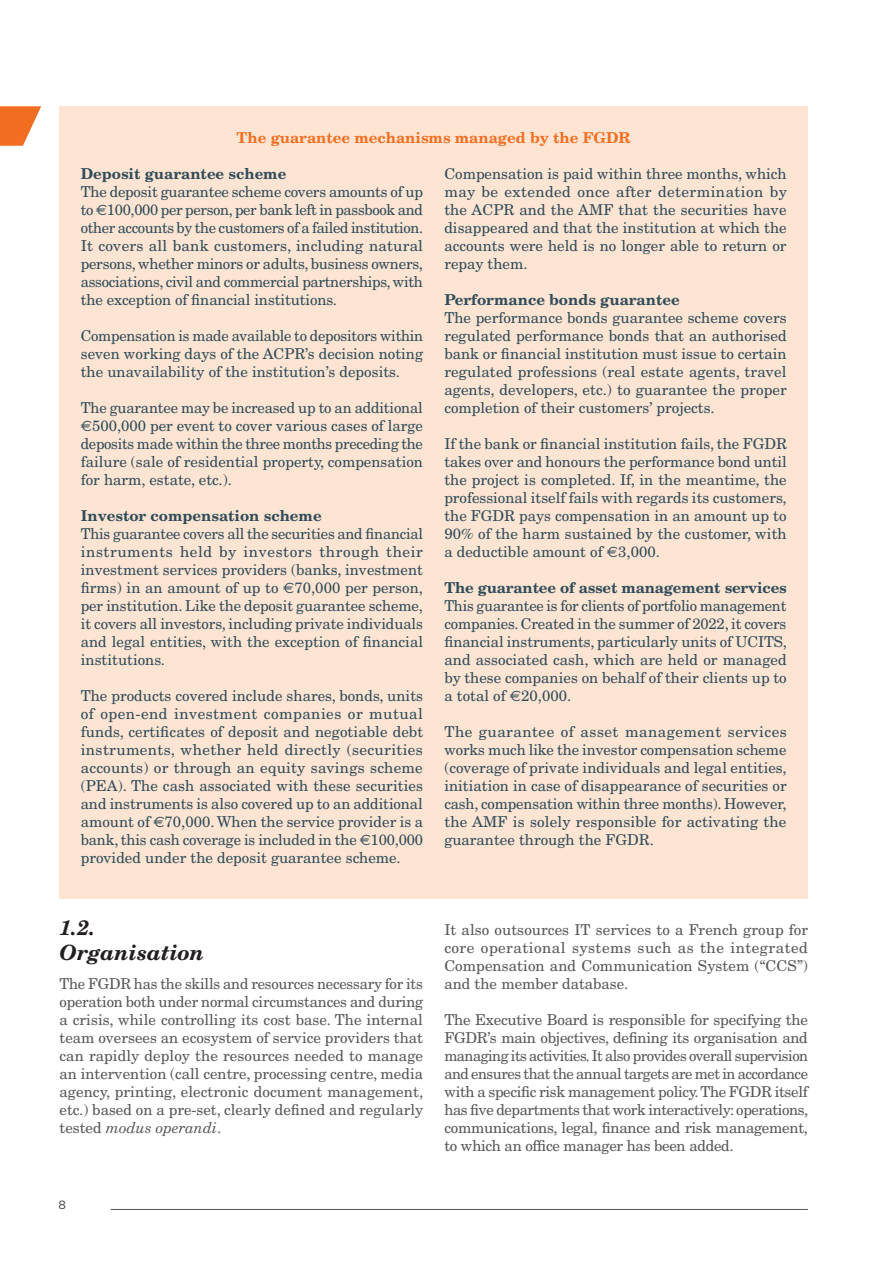
<style>
.page{position:relative;width:893px;height:1263px;background:#fff}
.page>*{position:absolute;margin:0;border:0;box-sizing:border-box;transform-origin:0 0}
.t1{font:italic 700 21px/25.2px "New Century Schlbk LT Std";color:#231f20}
.t2{font:15px/18px "New Century Schlbk LT Std";color:#304c59;text-align:justify}
.t3{font:15px/18px "New Century Schlbk LT Std";color:#57585a;text-align:justify}
.t4{font:700 15px "New Century Schlbk LT Std";color:#304c59}
.t5{font:700 15px "New Century Schlbk LT Std";color:#f36e21}
.t6{font:italic 15px "New Century Schoolbook";color:#57585a}
.t7{font:12px "Gotham HTF";color:#3e3e3f}
.s1{font-family:"Euro Sans"}
.s2{font-family:"New Century Schlbk LT Std";font-style:normal}
</style>
<div class="page">
<svg style="left:0;top:106px;width:41px;height:40px"></svg>
<div style="left:60px;top:106px;width:748px;height:793px;background:#fee5d3"></div>
<hr style="left:111px;top:1209px;width:697px;height:1px;background:#57585a">
<p class="t5" style="left:237px;top:128px;width:396px">The guarantee mechanisms managed by the FGDR</p>
<p class="t4" style="left:81px;top:164px;width:207px">Deposit guarantee scheme</p>
<p class="t2" style="left:81px;top:183px;width:344px">The deposit guarantee scheme covers amounts of up to <span class="s1">€</span>100,000 per person, per bank left in passbook and other accounts by the customers of a failed institution.<br>It covers all bank customers, including natural persons, whether minors or adults, business owners, associations, civil and commercial partnerships, with the exception of financial institutions.</p>
<p class="t2" style="left:81px;top:327px;width:344px">Compensation is made available to depositors within seven working days of the ACPR’s decision noting the unavailability of the institution’s deposits.</p>
<p class="t2" style="left:81px;top:399px;width:344px">The guarantee may be increased up to an additional <span class="s1">€</span>500,000 per event to cover various cases of large deposits made within the three months preceding the failure (sale of residential property, compensation for harm, estate, etc.).</p>
<p class="t4" style="left:81px;top:506px;width:242px">Investor compensation scheme</p>
<p class="t2" style="left:81px;top:525px;width:344px">This guarantee covers all the securities and financial instruments held by investors through their investment services providers (banks, investment firms) in an amount of up to <span class="s1">€</span>70,000 per person, per institution. Like the deposit guarantee scheme, it covers all investors, including private individuals and legal entities, with the exception of financial institutions.</p>
<p class="t2" style="left:81px;top:687px;width:344px">The products covered include shares, bonds, units of open-end investment companies or mutual funds, certificates of deposit and negotiable debt instruments, whether held directly (securities accounts) or through an equity savings scheme (PEA). The cash associated with these securities and instruments is also covered up to an additional amount of <span class="s1">€</span>70,000. When the service provider is a bank, this cash coverage is included in the <span class="s1">€</span>100,000 provided under the deposit guarantee scheme.</p>
<p class="t2" style="left:444px;top:165px;width:344px">Compensation is paid within three months, which may be extended once after determination by the ACPR and the AMF that the securities have disappeared and that the institution at which the accounts were held is no longer able to return or repay them.</p>
<p class="t4" style="left:444px;top:290px;width:237px">Performance bonds guarantee</p>
<p class="t2" style="left:444px;top:309px;width:344px">The performance bonds guarantee scheme covers regulated performance bonds that an authorised bank or financial institution must issue to certain regulated professions (real estate agents, travel agents, developers, etc.) to guarantee the proper completion of their customers’ projects.</p>
<p class="t2" style="left:444px;top:435px;width:344px">If the bank or financial institution fails, the FGDR takes over and honours the performance bond until the project is completed. If, in the meantime, the professional itself fails with regards its customers, the FGDR pays compensation in an amount up to 90% of the harm sustained by the customer, with a deductible amount of <span class="s1">€</span>3,000.</p>
<p class="t4" style="left:444px;top:578px;width:344px">The guarantee of asset management services</p>
<p class="t2" style="left:444px;top:597px;width:344px">This guarantee is for clients of portfolio management companies. Created in the summer of 2022, it covers financial instruments, particularly units of UCITS, and associated cash, which are held or managed by these companies on behalf of their clients up to a total of <span class="s1">€</span>20,000.</p>
<p class="t2" style="left:444px;top:723px;width:344px">The guarantee of asset management services works much like the investor compensation scheme (coverage of private individuals and legal entities, initiation in case of disappearance of securities or cash, compensation within three months). However, the AMF is solely responsible for activating the guarantee through the FGDR.</p>
<h1 class="t1" style="left:60px;top:915px;width:146px">1.2.<br>Organisation</h1>
<p class="t3" style="left:60px;top:975px;width:365px">The FGDR has the skills and resources necessary for its operation both under normal circumstances and during a crisis, while controlling its cost base. The internal team oversees an ecosystem of service providers that can rapidly deploy the resources needed to manage an intervention (call centre, processing centre, media agency, printing, electronic document management, etc.) based on a pre-set, clearly defined and regularly</p>
<p class="t6" style="left:60px;top:1119px;width:163px"><span class="s2">tested</span> modus operandi<span class="s2">.</span></p>
<p class="t7" style="left:58px;top:1198px;width:9px">8</p>
<p class="t3" style="left:444px;top:921px;width:365px">It also outsources IT services to a French group for core operational systems such as the integrated Compensation and Communication System (“CCS”) and the member database.</p>
<p class="t3" style="left:444px;top:1011px;width:365px">The Executive Board is responsible for specifying the FGDR’s main objectives, defining its organisation and managing its activities. It also provides overall supervision and ensures that the annual targets are met in accordance with a specific risk management policy. The FGDR itself has five departments that work interactively: operations, communications, legal, finance and risk management, to which an office manager has been added.</p>
</div>
